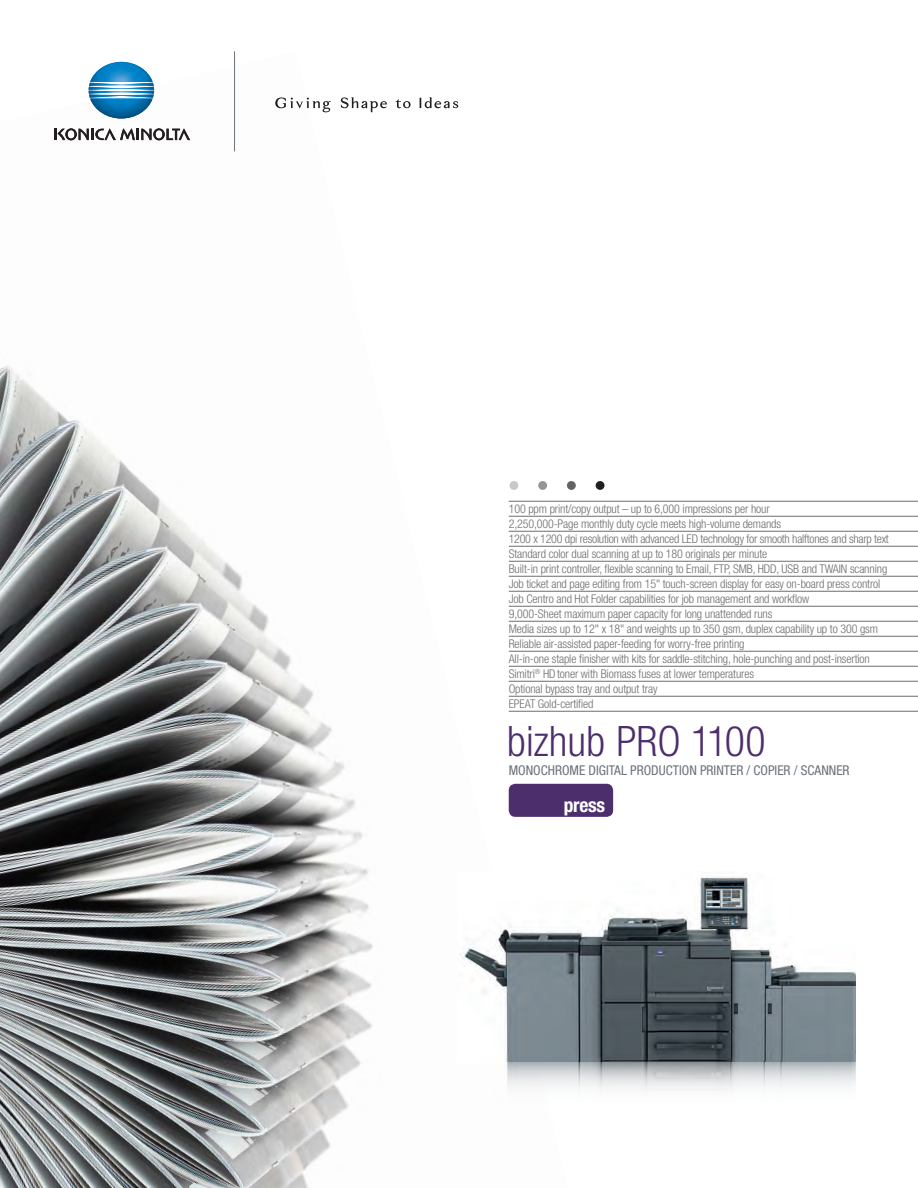
<style>
.page{position:relative;width:918px;height:1188px;background:#fff}
.page>*{position:absolute;margin:0;border:0;box-sizing:border-box;transform-origin:0 0}
.sell_sheet_back_head{font:300 condensed 42px "Helvetica Neue LT Std";color:#4d2e6d}
.sell_sheet_back_head-2{font:700 condensed 19.5px "Helvetica Neue LT Std";letter-spacing:-.015em;color:#fff}
.SPEC_INTRO{font:condensed 13.5px "Helvetica Neue LT Std";color:#6a747b}
.SPEC_BULLETS{font:300 condensed 12px "Helvetica Neue LT Std";letter-spacing:-.01em;color:#6c6d70}
</style>
<div class="page">
<img style="left:0;top:61px;width:568px;height:1127px">
<img style="left:89px;top:62px;width:65px;height:57px">
<svg style="left:54px;top:128px;width:136px;height:12px"></svg>
<svg style="left:341px;top:97px;width:46px;height:15px"></svg>
<svg style="left:420px;top:97px;width:38px;height:11px"></svg>
<svg style="left:275px;top:97px;width:56px;height:15px"></svg>
<svg style="left:396px;top:99px;width:15px;height:9px"></svg>
<hr style="left:234px;top:51px;width:1px;height:100px;background:#6a747b">
<div style="left:509px;top:784px;width:104px;height:33px;background:#4d2e6d;border-radius:7px"></div>
<hr style="left:509px;top:501px;width:409px;height:1px;background:#6c6d70">
<hr style="left:509px;top:516px;width:409px;height:1px;background:#6c6d70">
<hr style="left:509px;top:531px;width:409px;height:1px;background:#6c6d70">
<hr style="left:509px;top:546px;width:409px;height:1px;background:#6c6d70">
<hr style="left:509px;top:561px;width:409px;height:1px;background:#6c6d70">
<hr style="left:509px;top:576px;width:409px;height:1px;background:#6c6d70">
<hr style="left:509px;top:591px;width:409px;height:1px;background:#6c6d70">
<hr style="left:509px;top:606px;width:409px;height:1px;background:#6c6d70">
<hr style="left:509px;top:621px;width:409px;height:1px;background:#6c6d70">
<hr style="left:509px;top:636px;width:409px;height:1px;background:#6c6d70">
<hr style="left:509px;top:651px;width:409px;height:1px;background:#6c6d70">
<hr style="left:509px;top:666px;width:409px;height:1px;background:#6c6d70">
<hr style="left:509px;top:681px;width:409px;height:1px;background:#6c6d70">
<hr style="left:509px;top:696px;width:409px;height:1px;background:#6c6d70">
<hr style="left:509px;top:711px;width:409px;height:1px;background:#6c6d70">
<svg style="left:510px;top:481px;width:8px;height:9px"></svg>
<svg style="left:538px;top:481px;width:9px;height:9px"></svg>
<svg style="left:567px;top:481px;width:9px;height:9px"></svg>
<svg style="left:596px;top:481px;width:9px;height:9px"></svg>
<img style="left:458px;top:872px;width:398px;height:316px">
<p class="SPEC_BULLETS" style="left:509px;top:501px;width:263px">100 ppm print/copy output – up to 6,000 impressions per hour</p>
<p class="SPEC_BULLETS" style="left:509px;top:516px;width:274px">2,250,000-Page monthly duty cycle meets high-volume demands</p>
<p class="SPEC_BULLETS" style="left:509px;top:531px;width:382px">1200 x 1200 dpi resolution with advanced LED technology for smooth halftones and sharp text</p>
<p class="SPEC_BULLETS" style="left:509px;top:546px;width:260px">Standard color dual scanning at up to 180 originals per minute</p>
<p class="SPEC_BULLETS" style="left:509px;top:561px;width:380px">Built-in print controller, flexible scanning to Email, FTP, SMB, HDD, USB and TWAIN scanning</p>
<p class="SPEC_BULLETS" style="left:509px;top:576px;width:373px">Job ticket and page editing from 15" touch-screen display for easy on-board press control</p>
<p class="SPEC_BULLETS" style="left:509px;top:591px;width:302px">Job Centro and Hot Folder capabilities for job management and workflow</p>
<p class="SPEC_BULLETS" style="left:509px;top:606px;width:265px">9,000-Sheet maximum paper capacity for long unattended runs</p>
<p class="SPEC_BULLETS" style="left:509px;top:621px;width:371px">Media sizes up to 12" x 18" and weights up to 350 gsm, duplex capability up to 300 gsm</p>
<p class="SPEC_BULLETS" style="left:509px;top:636px;width:237px">Reliable air-assisted paper-feeding for worry-free printing</p>
<p class="SPEC_BULLETS" style="left:509px;top:651px;width:363px">All-in-one staple finisher with kits for saddle-stitching, hole-punching and post-insertion</p>
<p class="SPEC_BULLETS" style="left:509px;top:666px;width:247px">Simitri<sup>®</sup> HDtoner with Biomass fuses at lower temperatures</p>
<p class="SPEC_BULLETS" style="left:509px;top:681px;width:150px">Optional bypass tray and output tray</p>
<p class="SPEC_BULLETS" style="left:509px;top:696px;width:86px">EPEAT Gold-certified</p>
<p class="sell_sheet_back_head" style="left:507px;top:717px;width:260px">bizhub PRO 1100</p>
<p class="SPEC_INTRO" style="left:509px;top:763px;width:342px">MONOCHROME DIGITAL PRODUCTION PRINTER / COPIER / SCANNER</p>
<p class="sell_sheet_back_head-2" style="left:564px;top:794px;width:43px">press</p>
</div>
